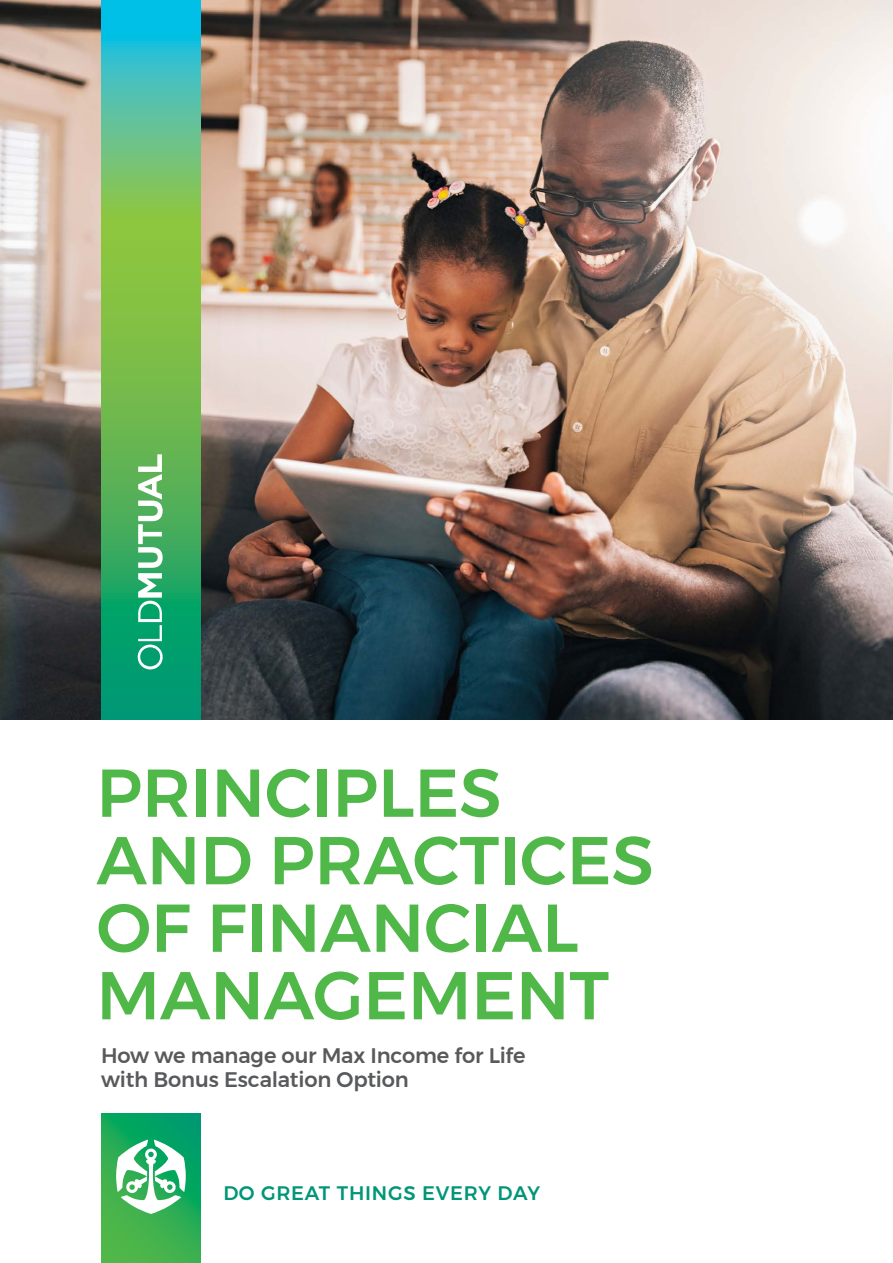
<style>
.page{position:relative;width:893px;height:1263px;background:#fff}
.page>*{position:absolute;margin:0;border:0;box-sizing:border-box;transform-origin:0 0}
.t1{font:500 67.5px/67.5px "Montserrat";color:#50b848}
.t2{font:500 21px/24px "Montserrat";letter-spacing:-.01em;color:#58595b}
.t3{font:500 19.5px "Montserrat";letter-spacing:.04em;color:#009677}
</style>
<div class="page">
<svg style="left:101px;top:1115px;width:99px;height:148px"></svg>
<svg style="left:116px;top:1138px;width:70px;height:76px"></svg>
<img style="left:0;top:0;width:893px;height:719px">
<svg style="left:101px;top:1px;width:99px;height:718px"></svg>
<hr style="left:101px;top:0;width:99px;height:1px;background:#00c0e8">
<svg style="left:138px;top:453px;width:25px;height:216px"></svg>
<h1 class="t1" style="left:97px;top:759px;width:559px">PRINCIPLES<br>AND PRACTICES<br>OF FINANCIAL<br>MANAGEMENT</h1>
<p class="t2" style="left:101px;top:1043px;width:426px">How we manage our Max Income for Life with Bonus Escalation Option</p>
<p class="t3" style="left:224px;top:1178px;width:318px">DO GREAT THINGS EVERY DAY</p>
</div>
